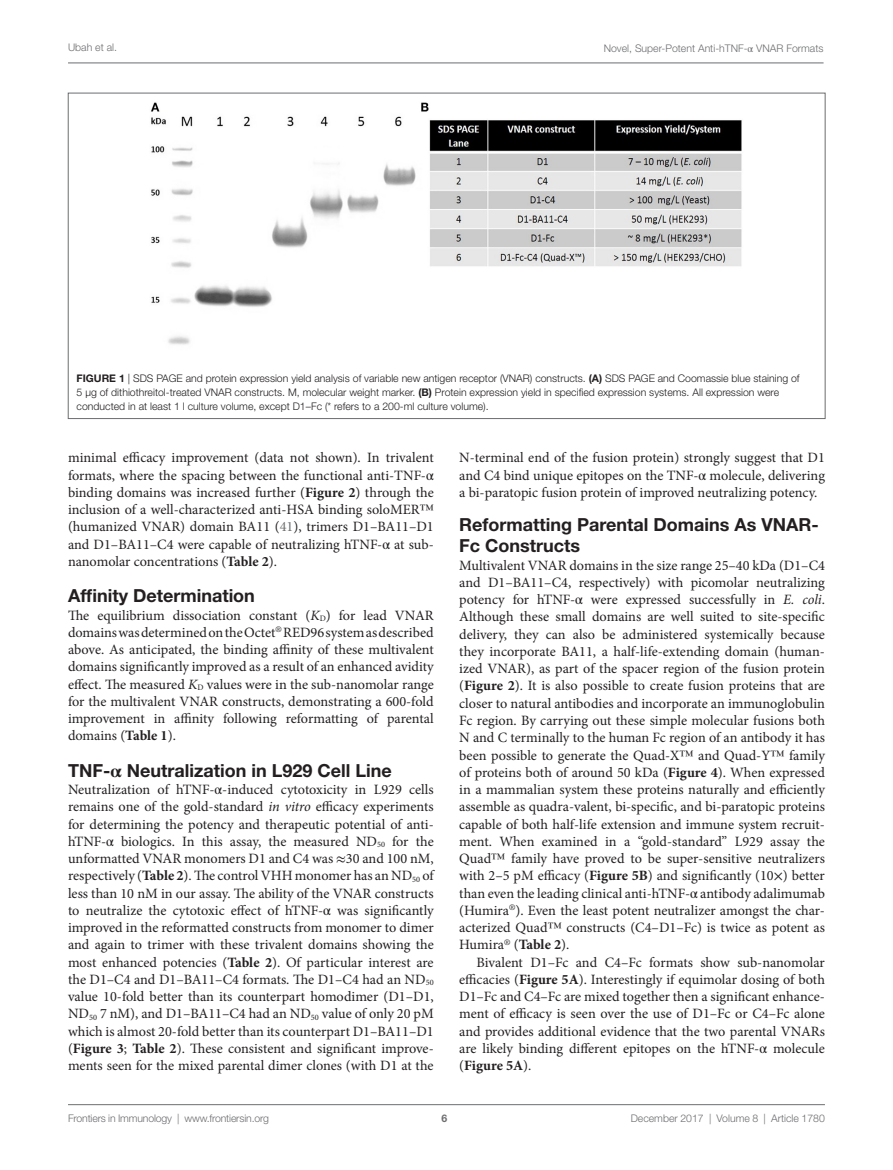
<style>
.page{position:relative;width:893px;height:1170px;background:#fff}
.page>*{position:absolute;margin:0;border:0;box-sizing:border-box;transform-origin:0 0}
.t1{font:700 18px "Helvetica Neue LT Std";color:#231f20}
.t2{font:14.25px/17.2px "Minion Pro";color:#231f20;text-align:justify}
.t3{font:300 10.5px/14.2px "Helvetica Neue LT Std";color:#231f20}
.t4{font:300 10.5px "Helvetica Neue LT Std";color:#6c6d70}
.t5{font:700 10.5px "Helvetica Neue LT Std";color:#6c6d70}
.s1{font-family:"STIX General";font-weight:400}
.s2{font-weight:700}
.s3{font-family:"STIX General"}
.s4{color:#6c6d70}
.s5{font-style:italic}
</style>
<div class="page">
<img style="left:151px;top:102px;width:591px;height:243px">
<hr style="left:68px;top:63px;width:756px;height:1px;background:#6c6d70">
<hr style="left:68px;top:1104px;width:757px;height:1px;background:#6c6d70">
<p class="t4" style="left:68px;top:41px;width:51px">Ubah et al.</p>
<p class="t4" style="left:604px;top:42px;width:221px">Novel, Super-Potent Anti-hTNF-<span class="s1">α</span> VNAR Formats</p>
<p class="t3" style="left:77px;top:370px;width:724px"><span class="s2">FIG URE 1</span> | SDS PAGE and protein expression yield analysis of variable new antigen receptor (VNAR) constructs. <span class="s2">(A)</span> SDS PAGE and Coomassie blue staining of<br>5 µg of dithiothreitol-treated VNAR constructs. M, molecular weight marker. <span class="s2">(B)</span> Protein expression yield in specified expression systems. All expression were conducted in at least 1 l culture volume, except D1–Fc (* refers to a 200-ml culture volume).</p>
<p class="t2" style="left:68px;top:449px;width:367px">minimal efficacy improvement (data not shown). In trivalent formats, where the spacing between the functional anti-TNF-<span class="s3">α </span>binding domains was increased further (<span class="s2">Figure 2</span>) through the inclusion of a well-characterized anti-HSA binding soloMER<span class="s3">™ </span>(humanized VNAR) domain BA11 (<span class="s4">41</span>), trimers D1–BA11–D1 and D1–BA11–C4 were capable of neutralizing hTNF-<span class="s3">α</span> at sub&shy;nanomolar concentrations (<span class="s2">Table 2</span>).</p>
<p class="t1" style="left:68px;top:584px;width:188px">Affinity Determination</p>
<p class="t2" style="left:68px;top:606px;width:367px">The equilibrium dissociation constant (<span class="s5">K</span><sub>D</sub>) for lead VNAR domains was determined on the Octet<sup>®</sup> RED96 system as described above. As anticipated, the binding affinity of these multivalent domains significantly improved as a result of an enhanced avidity effect. The measured <span class="s5">K</span><sub>D</sub> values were in the sub-nanomolar range for the multivalent VNAR constructs, demonstrating a 600-fold improvement in affinity following reformatting of parental domains (<span class="s2">Table 1</span>).</p>
<p class="t1" style="left:68px;top:759px;width:325px">TNF-<span class="s3">α</span> Neutralization in L929 Cell Line</p>
<p class="t2" style="left:68px;top:780px;width:367px">Neutralization of hTNF-<span class="s3">α</span>-induced cytotoxicity in L929 cells remains one of the gold-standard <span class="s5">in vitro</span> efficacy experiments for determining the potency and therapeutic potential of anti&shy;hTNF-<span class="s3">α</span> biologics. In this assay, the measured ND<sub>50</sub> for the unformatted VNAR monomers D1 and C4 was <span class="s3">≈</span>30 and 100 nM, respectively (<span class="s2">Table 2</span>). The control VHH monomer has an ND<sub>50</sub> of less than 10 nM in our assay. The ability of the VNAR constructs to neutralize the cytotoxic effect of hTNF-<span class="s3">α</span> was significantly improved in the reformatted constructs from monomer to dimer and again to trimer with these trivalent domains showing the most enhanced potencies (<span class="s2">Table 2</span>). Of particular interest are the D1–C4 and D1–BA11–C4 formats. The D1–C4 had an ND<sub>50 </sub>value 10-fold better than its counterpart homodimer (D1–D1, ND<sub>50</sub> 7 nM), and D1–BA11–C4 had an ND<sub>50</sub> value of only 20 pM which is almost 20-fold better than its counterpart D1–BA11–D1 (<span class="s2">Figure 3</span>; <span class="s2">Table 2</span>). These consistent and significant improve&shy;ments seen for the mixed parental dimer clones (with D1 at the</p>
<p class="t2" style="left:459px;top:449px;width:367px">N-terminal end of the fusion protein) strongly suggest that D1 and C4 bind unique epitopes on the TNF-<span class="s3">α</span> molecule, delivering a bi-paratopic fusion protein of improved neutralizing potency.</p>
<p class="t1" style="left:459px;top:513px;width:327px">Reformatting Parental Domains As VNAR</p>
<p class="t1" style="left:811px;top:513px;width:9px">-</p>
<p class="t1" style="left:459px;top:534px;width:123px">Fc Constructs</p>
<p class="t2" style="left:459px;top:556px;width:367px">Multivalent VNAR domains in the size range 25–40 kDa (D1–C4 and D1–BA11–C4, respectively) with picomolar neutralizing potency for hTNF-<span class="s3">α</span> were expressed successfully in <span class="s5">E. coli</span>.<br>Although these small domains are well suited to site-specific delivery, they can also be administered systemically because they incorporate BA11, a half-life-extending domain (human&shy;ized VNAR), as part of the spacer region of the fusion protein (<span class="s2">Figure 2</span>). It is also possible to create fusion proteins that are closer to natural antibodies and incorporate an immunoglobulin Fc region. By carrying out these simple molecular fusions both N and C terminally to the human Fc region of an antibody it has been possible to generate the Quad-X<span class="s3">™</span> and Quad-Y<span class="s3">™</span> family of proteins both of around 50 kDa (<span class="s2">Figure 4</span>). When expressed in a mammalian system these proteins naturally and efficiently assemble as quadra-valent, bi-specific, and bi-paratopic proteins capable of both half-life extension and immune system recruit&shy;ment. When examined in a “gold-standard” L929 assay the Quad<span class="s3">™</span> family have proved to be super-sensitive neutralizers with 2–5 pM efficacy (<span class="s2">Figure 5B</span>) and significantly (10<span class="s3">×</span>) better than even the leading clinical anti-hTNF-<span class="s3">α</span> antibody adalimumab (Humira<sup>®</sup>). Even the least potent neutralizer amongst the char&shy;acterized Quad<span class="s3">™</span> constructs (C4–D1–Fc) is twice as potent as Humira<sup>®</sup> (<span class="s2">Table 2</span>).</p>
<p class="t2" style="left:459px;top:953px;width:367px;text-indent:17px">Bivalent D1–Fc and C4–Fc formats show sub-nanomolar efficacies (<span class="s2">Figure 5A</span>). Interestingly if equimolar dosing of both D1–Fc and C4–Fc are mixed together then a significant enhance&shy;ment of efficacy is seen over the use of D1–Fc or C4–Fc alone and provides additional evidence that the two parental VNARs are likely binding different epitopes on the hTNF-<span class="s3">α</span> molecule (<span class="s2">Figure 5A</span>).</p>
<p class="t4" style="left:68px;top:1111px;width:203px">Frontiers in Immunology | www.frontiersin.org</p>
<p class="t4" style="left:631px;top:1111px;width:196px">December 2017 | Volume 8 | Article 1780</p>
<p class="t5" style="left:441px;top:1111px;width:7px">6</p>
</div>
